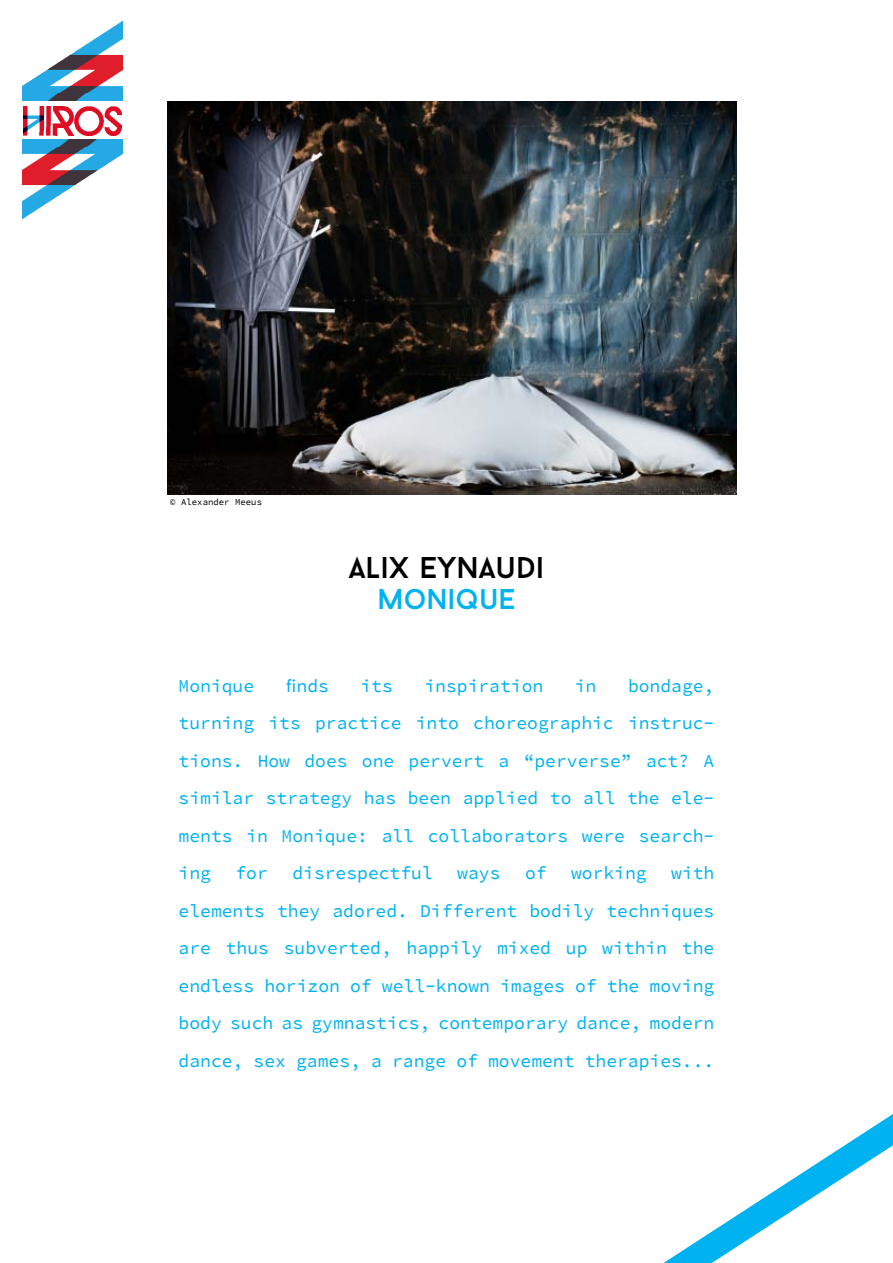
<style>
.page{position:relative;width:893px;height:1263px;background:#fff}
.page>*{position:absolute;margin:0;border:0;box-sizing:border-box;transform-origin:0 0}
.t1{font:30px "Baron Neue";color:#000}
.t2{font:28.5px "Baron Neue";color:#00b2f0}
.t3{font:18px/37.5px "Source Code Pro";color:#00b2f0;text-align:justify}
.t4{font:9px "Source Code Pro";color:#000}
</style>
<div class="page">
<img style="left:168px;top:101px;width:568px;height:393px">
<img style="left:24px;top:106px;width:97px;height:29px">
<img style="left:23px;top:21px;width:100px;height:79px">
<img style="left:23px;top:140px;width:100px;height:79px">
<svg style="left:663px;top:1114px;width:230px;height:149px"></svg>
<p class="t4" style="left:170px;top:496px;width:93px">© Alexander Meeus</p>
<h1 class="t1" style="left:349px;top:548px;width:197px">ALIX EYNAUDI</h1>
<h2 class="t2" style="left:378px;top:581px;width:139px">MONIQUE</h2>
<p class="t3" style="left:179px;top:668px;width:77px">Monique</p>
<p class="t3" style="left:286px;top:668px;width:45px">finds</p>
<p class="t3" style="left:360px;top:668px;width:34px">its</p>
<p class="t3" style="left:424px;top:668px;width:120px">inspiration</p>
<p class="t3" style="left:575px;top:668px;width:23px">in</p>
<p class="t3" style="left:179px;top:668px;width:537px;text-indent:449px">bondage, turning its practice into choreographic instruc&shy;tions. How does one pervert a “perverse” act? A similar strategy has been applied to all the ele&shy;ments in Monique: all collaborators were search&shy;ing</p>
<p class="t3" style="left:235px;top:855px;width:34px">for</p>
<p class="t3" style="left:292px;top:855px;width:142px">disrespectful</p>
<p class="t3" style="left:457px;top:855px;width:45px">ways</p>
<p class="t3" style="left:525px;top:855px;width:23px">of</p>
<p class="t3" style="left:571px;top:855px;width:77px">working</p>
<p class="t3" style="left:179px;top:855px;width:537px;text-indent:493px">with elements they adored. Different bodily techniques are thus subverted, happily mixed up within the endless horizon of well-known images of the moving body such as gymnastics, contemporary dance, modern dance, sex games, a range of movement therapies...</p>
</div>
